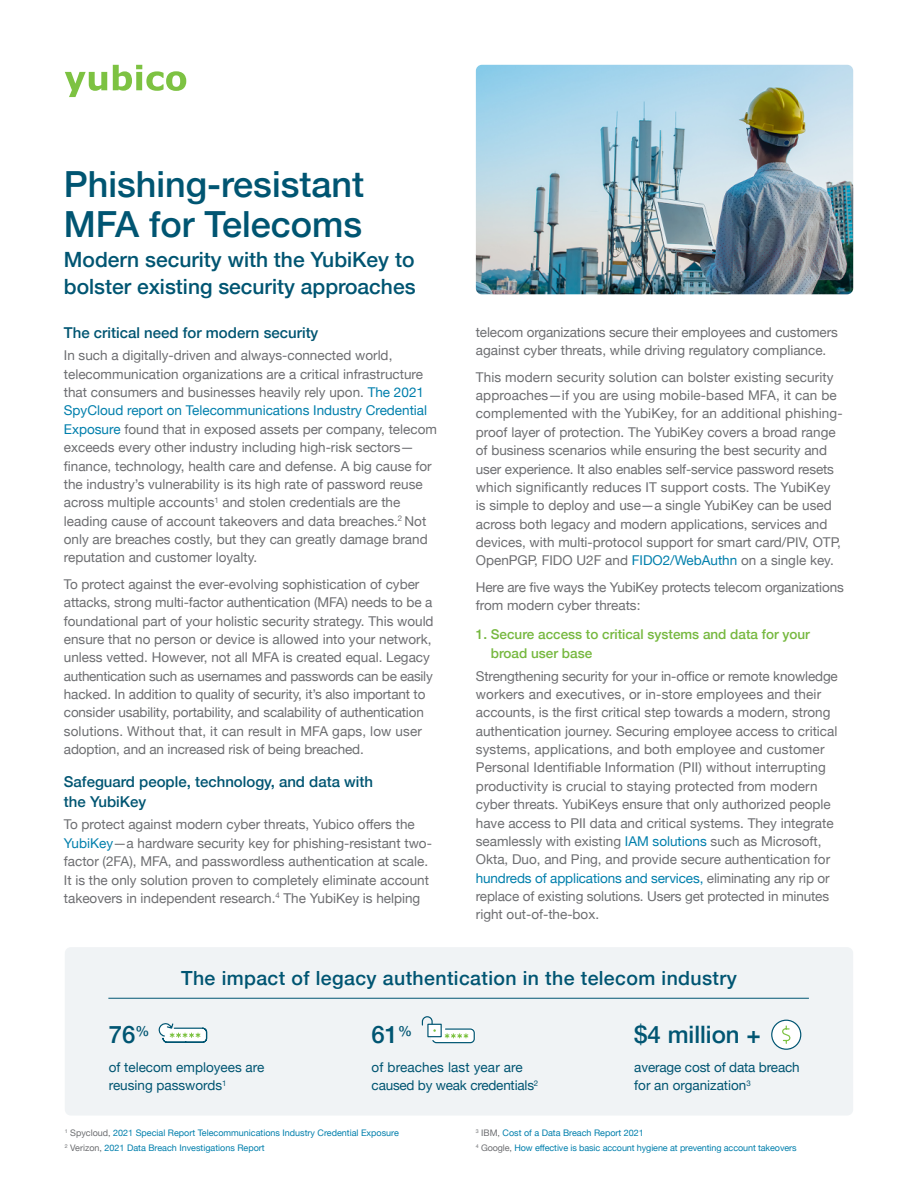
<style>
.page{position:relative;width:918px;height:1188px;background:#fff}
.page>*{position:absolute;margin:0;border:0;box-sizing:border-box;transform-origin:0 0}
.t1{font:500 36px/40.5px "Helvetica Neue";color:#005572}
.t2{font:500 24px "Helvetica Neue";color:#005572}
.t3{font:500 21px/27px "Helvetica Neue";color:#005572}
.t4{font:500 19.5px "Helvetica Neue";letter-spacing:.02em;color:#005572}
.t5{font:500 15px/19.5px "Helvetica Neue";color:#005572}
.t6{font:13.5px/18.3px "Helvetica Neue";color:#6d6e71}
.t7{font:13.5px/18.3px "Helvetica Neue";color:#005572}
.t8{font:500 13.5px/18.3px "Helvetica Neue";color:#76b83f}
.t9{font:9px/15.1px "Helvetica Neue";color:#007fac}
.s1{color:#007fac}
.s2{color:#6d6e71}
</style>
<div class="page">
<div style="left:65px;top:947px;width:788px;height:169px;background:#f0f3f5;border-radius:6px"></div>
<svg style="left:65px;top:72px;width:42px;height:25px"></svg>
<svg style="left:113px;top:65px;width:73px;height:26px"></svg>
<div style="left:772px;top:1020px;width:29px;height:29px;background:#fff;border-radius:50%"></div>
<div style="left:771px;top:1020px;width:30px;height:30px;border:1px solid #005572;border-radius:50%"></div>
<svg style="left:782px;top:1025px;width:9px;height:19px"></svg>
<hr style="left:108px;top:998px;width:701px;height:1px;background:#005572">
<svg style="left:159px;top:1023px;width:49px;height:20px"></svg>
<img style="left:476px;top:65px;width:377px;height:229px">
<div style="left:431px;top:1028px;width:45px;height:14px;border:1px solid #fff;border-radius:4px"></div>
<svg style="left:421px;top:1016px;width:54px;height:28px"></svg>
<h1 class="t1" style="left:64px;top:161px;width:302px">Phishing-resistant<br>MFA for Telecoms</h1>
<h3 class="t3" style="left:64px;top:245px;width:353px">Modern security with the YubiKey to bolster existing security approaches</h3>
<p class="t5" style="left:64px;top:321px;width:256px">The critical need for modern security</p>
<p class="t6" style="left:64px;top:347px;width:375px">In such a digitally-driven and always-connected world, telecommunication organizations are a critical infrastructure that consumers and businesses heavily rely upon. <span class="s1">The 2021<br>SpyCloud report on Telecommunications Industry Credential Exposure</span> found that in exposed assets per company, telecom exceeds every other industry including high-risk sectors— finance, technology, health care and defense. A big cause for the industry’s vulnerability is its high rate of password reuse across multiple accounts<sup>1</sup> and stolen credentials are the leading cause of account takeovers and data breaches.<sup>2</sup> Not only are breaches costly, but they can greatly damage brand reputation and customer loyalty.</p>
<p class="t6" style="left:64px;top:576px;width:371px">To protect against the ever-evolving sophistication of cyber attacks, strong multi-factor authentication (MFA) needs to be a foundational part of your holistic security strategy. This would ensure that no person or device is allowed into your network, unless vetted. However, not all MFA is created equal. Legacy authentication such as usernames and passwords can be easily hacked. In addition to quality of security, it’s also important to consider usability, portability, and scalability of authentication solutions. Without that, it can result in MFA gaps, low user adoption, and an increased risk of being breached.</p>
<p class="t5" style="left:64px;top:771px;width:311px">Safeguard people, technology, and data with the YubiKey</p>
<p class="t6" style="left:64px;top:816px;width:370px">To protect against modern cyber threats, Yubico offers the <span class="s1">YubiKey</span>—a hardware security key for phishing-resistant two&shy;factor (2FA), MFA, and passwordless authentication at scale.<br>It is the only solution proven to completely eliminate account takeovers in independent research.<sup>4</sup> The YubiKey is helping</p>
<p class="t6" style="left:476px;top:324px;width:363px">telecom organizations secure their employees and customers against cyber threats, while driving regulatory compliance.</p>
<p class="t6" style="left:476px;top:369px;width:368px">This modern security solution can bolster existing security approaches—if you are using mobile-based MFA, it can be complemented with the YubiKey, for an additional phishing&shy;proof layer of protection. The YubiKey covers a broad range of business scenarios while ensuring the best security and user experience. It also enables self-service password resets which significantly reduces IT support costs. The YubiKey is simple to deploy and use—a single YubiKey can be used across both legacy and modern applications, services and devices, with multi-protocol support for smart card/PIV, OTP, OpenPGP, FIDO U2F and <span class="s1">FIDO2/WebAuthn</span> on a single key.</p>
<p class="t6" style="left:476px;top:579px;width:369px">Here are five ways the YubiKey protects telecom organizations from modern cyber threats:</p>
<p class="t8" style="left:491px;top:624px;width:321px;text-indent:-15px">1. Secure access to critical systems and data for your broad user base</p>
<p class="t6" style="left:476px;top:667px;width:364px">Strengthening security for your in-office or remote knowledge workers and executives, or in-store employees and their accounts, is the first critical step towards a modern, strong authentication journey. Securing employee access to critical systems, applications, and both employee and customer Personal Identifiable Information (PII) without interrupting productivity is crucial to staying protected from modern cyber threats. YubiKeys ensure that only authorized people have access to PII data and critical systems. They integrate seamlessly with existing <span class="s1">IAM solutions</span> such as Microsoft, Okta, Duo, and Ping, and provide secure authentication for <span class="s1">hundreds of applications and services,</span> eliminating any rip or replace of existing solutions. Users get protected in minutes right out-of-the-box.</p>
<h3 class="t4" style="left:181px;top:962px;width:557px">The impact of legacy authentication in the telecom industry</h3>
<h2 class="t2" style="left:109px;top:1015px;width:42px">76<sup>%</sup></h2>
<p class="t7" style="left:109px;top:1059px;width:157px">of telecom employees are reusing passwords<sup>1</sup></p>
<h2 class="t2" style="left:372px;top:1015px;width:42px">61<sup>%</sup></h2>
<p class="t7" style="left:372px;top:1059px;width:168px">of breaches last year are caused by weak credentials<sup>2</sup></p>
<h2 class="t2" style="left:634px;top:1015px;width:128px">$4 million +</h2>
<p class="t7" style="left:634px;top:1059px;width:167px">average cost of data breach for an organization<sup>3</sup></p>
<p class="t9" style="left:65px;top:1126px;width:336px"><sup>1</sup> <span class="s2">Spycloud,</span> 2021 Special Report Telecommunications Industry Credential Exposure<br><sup>2</sup> <span class="s2">Verizon,</span> 2021 Data Breach Investigations Report</p>
<p class="t9" style="left:476px;top:1126px;width:322px"><sup>3</sup> <span class="s2">IBM,</span> Cost of a Data Breach Report 2021<br><sup>4</sup> <span class="s2">Google,</span> How effective is basic account hygiene at preventing account takeovers</p>
</div>
